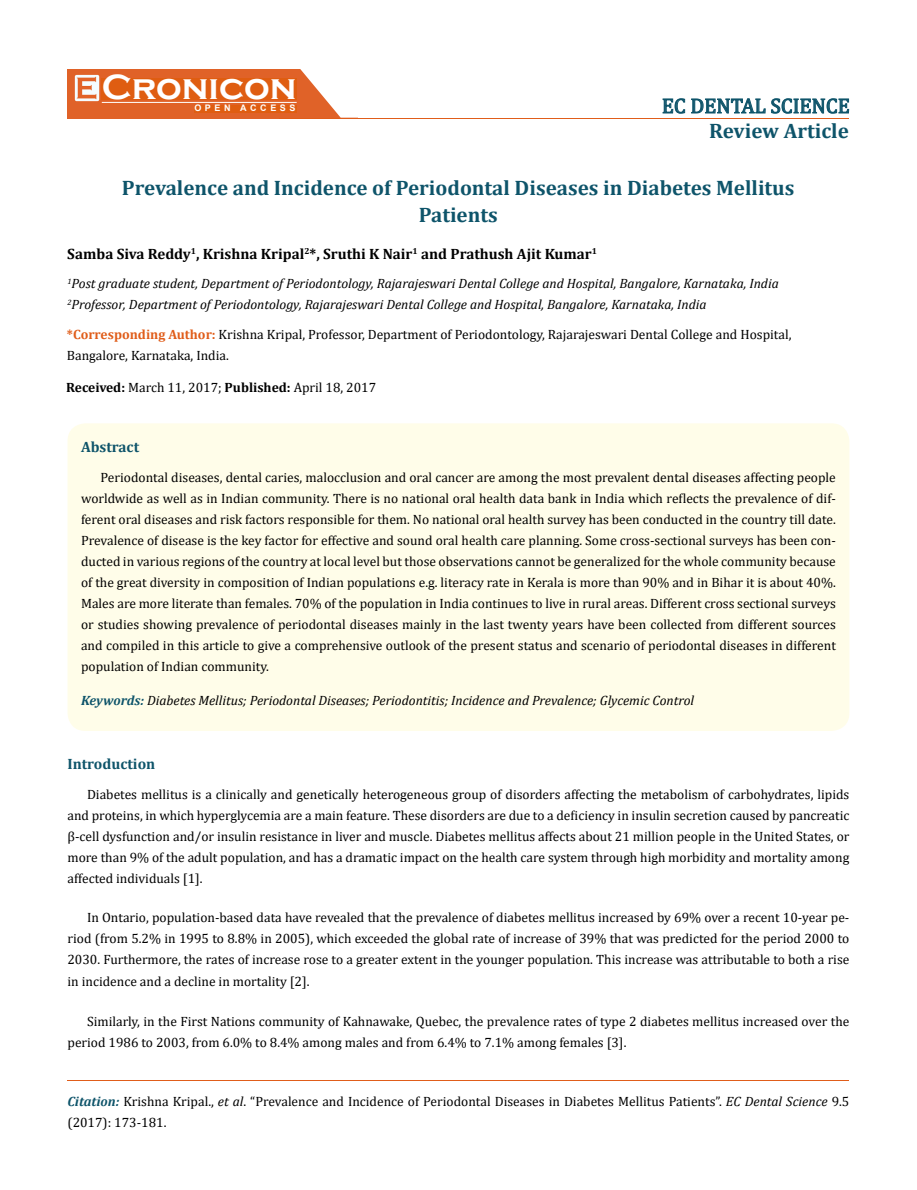
<style>
.page{position:relative;width:917px;height:1190px;background:#fff}
.page>*{position:absolute;margin:0;border:0;box-sizing:border-box;transform-origin:0 0}
.t1{font:700 36px "Copperplate Gothic";color:#fff}
.t2{font:700 21px/27px "Cambria";color:#0e546a;text-align:center}
.t3{font:21px "Cambria";color:#0e546a}
.t4{font:700 15px "Cambria";color:#000}
.t5{font:700 15px "Cambria";color:#0e546a}
.t6{font:13.5px/21px "Cambria";color:#000}
.t7{font:italic 13.5px/21px "Cambria";color:#000}
.t8{font:700 9px "Arial";letter-spacing:.4em;color:#fff}
.s1{font-weight:700;color:#e05d1a}
.s2{font-weight:700}
.s3{font-weight:700;color:#0e546a}
.s4{font-weight:700;font-style:italic;color:#0e546a}
.s5{font-style:italic}
</style>
<div class="page">
<div style="left:67px;top:70px;width:290px;height:49px;background:#e06228"></div>
<svg style="left:300px;top:69px;width:58px;height:49px"></svg>
<img style="left:75px;top:75px;width:24px;height:26px">
<div style="left:102px;top:79px;width:195px;height:21px;background:#df5d11"></div>
<div style="left:194px;top:105px;width:103px;height:7px;background:#df5d11"></div>
<svg style="left:662px;top:98px;width:187px;height:16px"></svg>
<hr style="left:102px;top:102px;width:194px;height:1px;background:#fff">
<hr style="left:279px;top:118px;width:569px;height:1px;background:#e05d1a">
<hr style="left:67px;top:1080px;width:782px;height:1px;background:#e05d1a">
<div style="left:67px;top:423px;width:782px;height:308px;background:#fffde9;border-radius:18px"></div>
<h1 class="t1" style="left:102px;top:68px;width:196px">Cronicon</h1>
<p class="t8" style="left:194px;top:102px;width:103px">OPEN ACCESS</p>
<h2 class="t3" style="left:662px;top:93px;width:189px">EC DENTAL SCIENCE</h2>
<h2 class="t2" style="left:709px;top:116px;width:141px">Review Article</h2>
<h2 class="t2" style="left:122px;top:173px;width:674px">Prevalence and Incidence of Periodontal Diseases in Diabetes Mellitus<br>Patients</h2>
<p class="t4" style="left:67px;top:243px;width:531px">Samba Siva Reddy<sup>1</sup>, Krishna Kripal<sup>2</sup>*, Sruthi K Nair<sup>1</sup> and Prathush Ajit Kumar<sup>1</sup></p>
<p class="t7" style="left:67px;top:272px;width:713px"><sup>1</sup>Post graduate student, Department of Periodontology, Rajarajeswari Dental College and Hospital, Bangalore, Karnataka, India<br><sup>2</sup>Professor, Department of Periodontology, Rajarajeswari Dental College and Hospital, Bangalore, Karnataka, India</p>
<p class="t6" style="left:67px;top:324px;width:726px"><span class="s1">*Corresponding Author:</span> Krishna Kripal, Professor, Department of Periodontology, Rajarajeswari Dental College and Hospital,<br>Bangalore, Karnataka, India.</p>
<p class="t6" style="left:66px;top:377px;width:311px"><span class="s2">Received:</span> March 11, 2017; <span class="s2">Published:</span> April 18, 2017</p>
<p class="t5" style="left:81px;top:436px;width:60px">Abstract</p>
<p class="t6" style="left:81px;top:467px;width:756px;text-align:justify;text-indent:19px">Periodontal diseases, dental caries, malocclusion and oral cancer are among the most prevalent dental diseases affecting people worldwide as well as in Indian community. There is no national oral health data bank in India which reflects the prevalence of dif&shy;ferent oral diseases and risk factors responsible for them. No national oral health survey has been conducted in the country till date.<br>Prevalence of disease is the key factor for effective and sound oral health care planning. Some cross-sectional surveys has been con&shy;ducted in various regions of the country at local level but those observations cannot be generalized for the whole community because of the great diversity in composition of Indian populations e.g. literacy rate in Kerala is more than 90% and in Bihar it is about 40%.<br>Males are more literate than females. 70% of the population in India continues to live in rural areas. Different cross sectional surveys or studies showing prevalence of periodontal diseases mainly in the last twenty years have been collected from different sources and compiled in this article to give a comprehensive outlook of the present status and scenario of periodontal diseases in different population of Indian community.</p>
<p class="t7" style="left:81px;top:690px;width:614px"><span class="s3">Keywords:</span> Diabetes Mellitus; Periodontal Diseases; Periodontitis; Incidence and Prevalence; Glycemic Control</p>
<p class="t5" style="left:67px;top:753px;width:89px">Introduction</p>
<p class="t6" style="left:67px;top:784px;width:783px;text-align:justify;text-indent:19px">Diabetes mellitus is a clinically and genetically heterogeneous group of disorders affecting the metabolism of carbohydrates, lipids and proteins, in which hyperglycemia are a main feature. These disorders are due to a deficiency in insulin secretion caused by pancreatic β-cell dysfunction and/or insulin resistance in liver and muscle. Diabetes mellitus affects about 21 million people in the United States, or more than 9% of the adult population, and has a dramatic impact on the health care system through high morbidity and mortality among affected individuals [1].</p>
<p class="t6" style="left:67px;top:907px;width:783px;text-align:justify;text-indent:19px">In Ontario, population-based data have revealed that the prevalence of diabetes mellitus increased by 69% over a recent 10-year pe&shy;riod (from 5.2% in 1995 to 8.8% in 2005), which exceeded the global rate of increase of 39% that was predicted for the period 2000 to 2030. Furthermore, the rates of increase rose to a greater extent in the younger population. This increase was attributable to both a rise in incidence and a decline in mortality [2].</p>
<p class="t6" style="left:67px;top:1010px;width:783px;text-indent:19px">Similarly, in the First Nations community of Kahnawake, Quebec, the prevalence rates of type 2 diabetes mellitus increased over the period 1986 to 2003, from 6.0% to 8.4% among males and from 6.4% to 7.1% among females [3].</p>
<p class="t6" style="left:67px;top:1090px;width:783px"><span class="s4">Citation:</span> Krishna Kripal., <span class="s5">et al</span>. “Prevalence and Incidence of Periodontal Diseases in Diabetes Mellitus Patients”. <span class="s5">EC Dental Science</span> 9.5 (2017): 173-181.</p>
</div>
